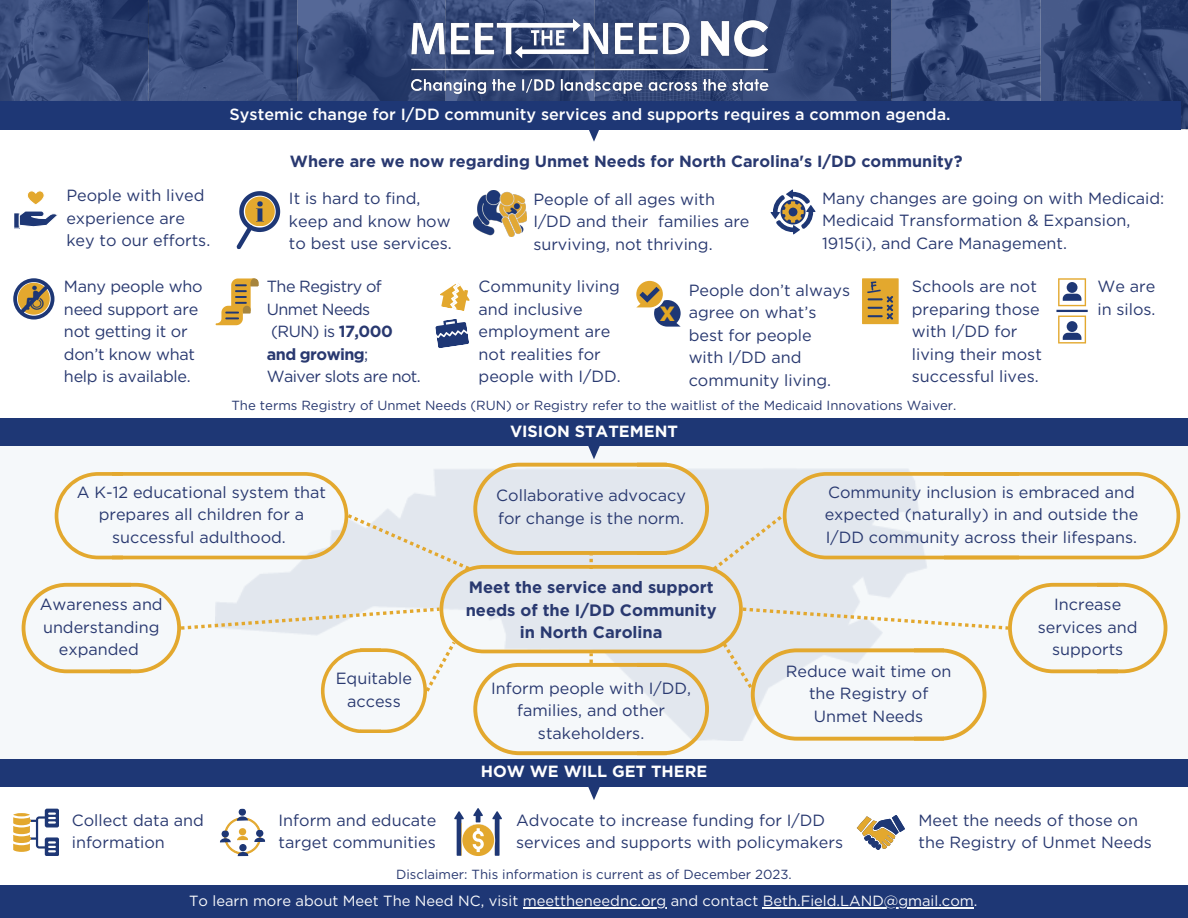
<style>
.page{position:relative;width:1188px;height:918px;background:#fff}
.page>*{position:absolute;margin:0;border:0;box-sizing:border-box;transform-origin:0 0}
.t1{font:900 20.7px "Gotham";color:#e2a723}
.t2{font:700 16.5px/22.5px "Gotham";color:#293970}
.t3{font:16.2px/22.5px "Gotham";color:#293970}
.t4{font:500 16.2px "Gotham";color:#fff}
.t5{font:16.2px/22.5px "Gotham";letter-spacing:-.035em;color:#293970}
.t6{font:700 16.2px "Gotham";color:#293970}
.t7{font:700 16.2px "Gotham";color:#fff}
.t8{font:14.7px "Gotham";color:#f9fafc}
.t9{font:13.2px "Gotham";color:#293970}
.s1{font-weight:700}
</style>
<div class="page">
<div style="left:0;top:886px;width:1188px;height:32px;background:#1e3775"></div>
<svg style="left:13px;top:809px;width:46px;height:47px"></svg>
<hr style="left:13px;top:813px;width:17px;height:3px;background:#e3a82e;border-radius:50%">
<div style="left:239px;top:808px;width:7px;height:8px;background:#1e3775;border-radius:50%"></div>
<svg style="left:220px;top:816px;width:45px;height:40px"></svg>
<div style="left:222px;top:830px;width:7px;height:8px;background:#1e3775;border-radius:50%"></div>
<svg style="left:455px;top:809px;width:47px;height:47px"></svg>
<img style="left:0;top:0;width:1188px;height:129px">
<img style="left:409px;top:14px;width:362px;height:82px">
<svg style="left:1058px;top:316px;width:28px;height:28px"></svg>
<svg style="left:1058px;top:278px;width:28px;height:28px"></svg>
<hr style="left:1056px;top:310px;width:32px;height:2px;background:#1e3775">
<svg style="left:435px;top:283px;width:35px;height:65px"></svg>
<svg style="left:237px;top:191px;width:43px;height:58px"></svg>
<svg style="left:770px;top:189px;width:45px;height:45px"></svg>
<img style="left:473px;top:191px;width:53px;height:46px">
<div style="left:0;top:443px;width:1188px;height:319px;background:#f5f8fa"></div>
<svg style="left:588px;top:787px;width:12px;height:13px"></svg>
<div style="left:0;top:759px;width:1188px;height:28px;background:#1e3775"></div>
<div style="left:0;top:419px;width:1188px;height:27px;background:#1e3775"></div>
<svg style="left:22px;top:446px;width:1158px;height:309px"></svg>
<div style="left:0;top:101px;width:1180px;height:28px;background:#1e3775"></div>
<svg style="left:587px;top:129px;width:14px;height:13px"></svg>
<svg style="left:216px;top:278px;width:42px;height:47px"></svg>
<svg style="left:14px;top:191px;width:43px;height:38px"></svg>
<div style="left:862px;top:278px;width:37px;height:46px;background:#e3a82e"></div>
<svg style="left:867px;top:281px;width:26px;height:39px"></svg>
<svg style="left:636px;top:280px;width:45px;height:47px"></svg>
<hr style="left:523px;top:907px;width:143px;height:2px;background:#f5f8fa">
<hr style="left:763px;top:907px;width:211px;height:2px;background:#f5f8fa">
<svg style="left:13px;top:278px;width:41px;height:42px"></svg>
<svg style="left:857px;top:815px;width:48px;height:35px"></svg>
<p class="t4" style="left:230px;top:103px;width:723px">Systemic change for I/DD community services and supports requires a common agenda.</p>
<p class="t6" style="left:290px;top:150px;width:674px">Where are we now regarding Unmet Needs for North Carolina's I/DD community?</p>
<p class="t3" style="left:66px;top:184px;width:145px">People with lived experience are key to our efforts.</p>
<p class="t3" style="left:289px;top:187px;width:164px">It is hard to find, keep and know how to best use services.</p>
<p class="t3" style="left:64px;top:275px;width:140px">Many people who</p>
<p class="t3" style="left:64px;top:298px;width:136px">need support are not getting it or don’t know what help is available.</p>
<p class="t5" style="left:267px;top:275px;width:128px">The Registry of<br>Unmet Needs (RUN) is <span class="s1">17,000 and growing</span>;</p>
<p class="t5" style="left:267px;top:365px;width:156px">Waiver slots are not.</p>
<p class="t3" style="left:533px;top:187px;width:218px">People of all ages with<br>I/DD and their families are surviving, not thriving.</p>
<p class="t3" style="left:822px;top:186px;width:344px">Many changes are going on with Medicaid:<br>Medicaid Transformation &amp; Expansion,<br>1915(i), and Care Management.</p>
<p class="t3" style="left:479px;top:275px;width:144px">Community living and inclusive employment are not realities for people with I/DD.</p>
<p class="t1" style="left:660px;top:299px;width:17px">X</p>
<p class="t3" style="left:689px;top:278px;width:163px">People don’t always agree on what’s best for people</p>
<p class="t3" style="left:689px;top:346px;width:144px">with I/DD and community living.</p>
<p class="t3" style="left:912px;top:275px;width:132px">Schools are not preparing those with I/DD for living their most successful lives.</p>
<p class="t3" style="left:1097px;top:275px;width:60px">We are in silos.</p>
<p class="t9" style="left:231px;top:397px;width:727px">The terms Registry of Unmet Needs (RUN) or Registry refer to the waitlist of the Medicaid Innovations Waiver.</p>
<p class="t7" style="left:510px;top:422px;width:169px">VISION STATEMENT</p>
<p class="t3" style="left:77px;top:480px;width:251px;text-align:center">A K-12 educational system that prepares all children for a successful adulthood.</p>
<p class="t3" style="left:825px;top:480px;width:315px">Community inclusion is embraced and expected (naturally) in and outside the<br>I/DD community across their lifespans.</p>
<p class="t3" style="left:496px;top:484px;width:191px">Collaborative advocacy for change is the norm.</p>
<p class="t3" style="left:40px;top:593px;width:124px;text-align:center">Awareness and understanding expanded</p>
<p class="t3" style="left:336px;top:667px;width:78px;text-align:center">Equitable access</p>
<p class="t2" style="left:466px;top:576px;width:252px">Meet the service and support needs of the I/DD Community</p>
<p class="t2" style="left:520px;top:621px;width:144px">in North Carolina</p>
<p class="t3" style="left:491px;top:677px;width:201px;text-align:center">Inform people with I/DD, families, and other stakeholders.</p>
<p class="t7" style="left:481px;top:762px;width:228px">HOW WE WILL GET THERE</p>
<p class="t3" style="left:786px;top:659px;width:167px;text-align:center">Reduce wait time on the Registry of<br>Unmet Needs</p>
<p class="t3" style="left:1038px;top:593px;width:101px;text-align:center">Increase services and</p>
<p class="t3" style="left:1052px;top:638px;width:73px">supports</p>
<p class="t3" style="left:72px;top:808px;width:134px">Collect data and information</p>
<p class="t3" style="left:279px;top:808px;width:159px">Inform and educate target communities</p>
<p class="t3" style="left:516px;top:808px;width:328px">Advocate to increase funding for I/DD services and supports with policymakers</p>
<p class="t3" style="left:918px;top:808px;width:235px">Meet the needs of those on the Registry of Unmet Needs</p>
<p class="t9" style="left:396px;top:865px;width:397px">Disclaimer: This information is current as of December 2023.</p>
<p class="t8" style="left:189px;top:892px;width:790px">To learn more about Meet The Need NC, visit meettheneednc.org and contact Beth.Field.LAND@gmail.com.</p>
</div>
